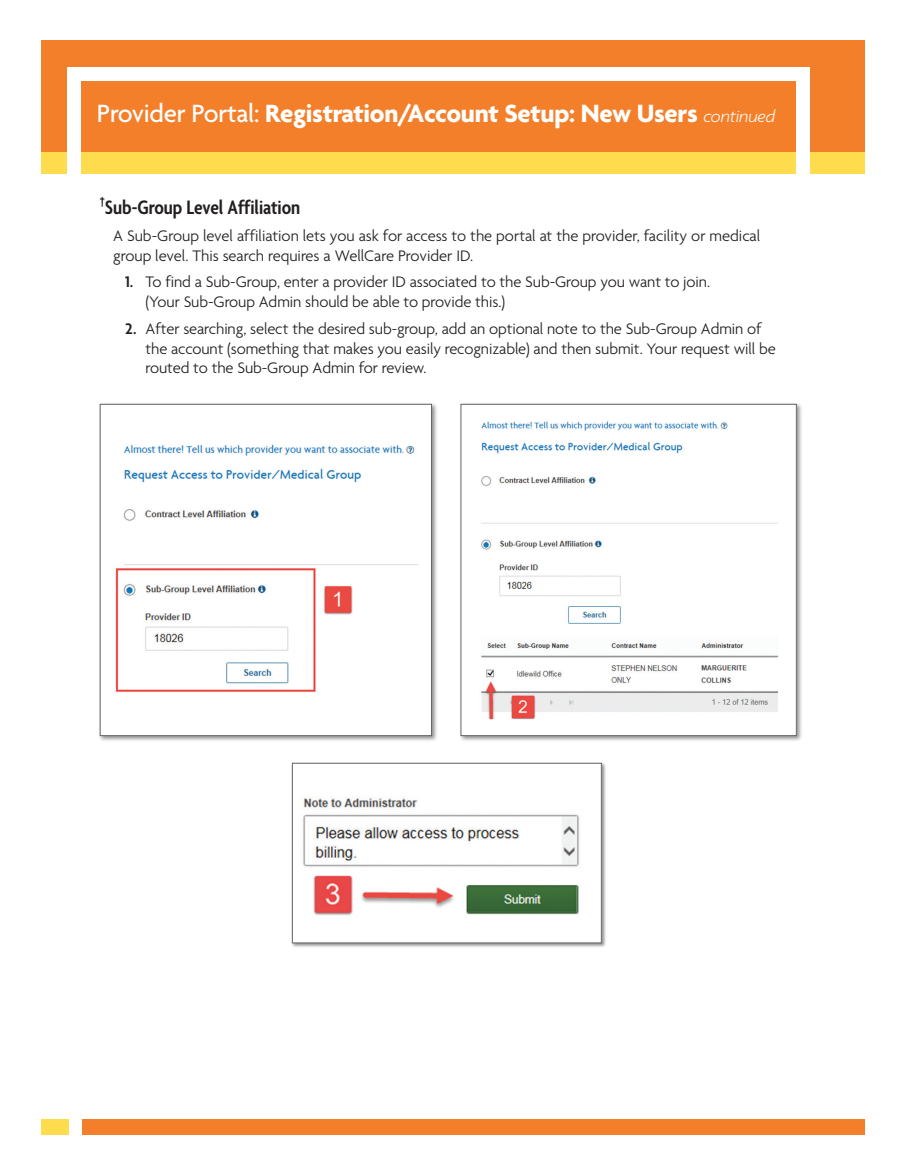
<style>
.page{position:relative;width:905px;height:1175px;background:#fff}
.page>*{position:absolute;margin:0;border:0;box-sizing:border-box;transform-origin:0 0}
.t1{font:700 27px "Agenda";letter-spacing:-.01em;color:#fff}
.t2{font:600 condensed 21px "Agenda";color:#231f20}
.t3{font:300 16.5px/19.8px "Agenda";letter-spacing:-.005em;color:#231f20}
.t4{font:600 12.3px "Agenda";color:#231f20}
.s1{font-weight:500}
.s2{font-weight:300;font-style:italic;font-size:18px}
.s3{font-weight:600}
</style>
<div class="page">
<div style="left:40px;top:40px;width:824px;height:118px;background:#f47f2a"></div>
<div style="left:40px;top:152px;width:824px;height:22px;background:#ffdc4e"></div>
<div style="left:68px;top:68px;width:13px;height:129px;background:#fff"></div>
<div style="left:796px;top:68px;width:13px;height:110px;background:#fff"></div>
<div style="left:68px;top:68px;width:741px;height:13px;background:#fff"></div>
<div style="left:82px;top:1119px;width:782px;height:15px;background:#f47f2a"></div>
<div style="left:41px;top:1119px;width:27px;height:15px;background:#ffdc4e"></div>
<div style="left:459px;top:402px;width:344px;height:340px;background:#231f20;opacity:.5"></div>
<img style="left:462px;top:406px;width:332px;height:323px">
<div style="left:460px;top:404px;width:336px;height:332px;border:1px solid #636366"></div>
<div style="left:98px;top:402px;width:340px;height:340px;background:#231f20;opacity:.5"></div>
<div style="left:100px;top:404px;width:331px;height:331px;background:#fff"></div>
<img style="left:115px;top:444px;width:303px;height:248px">
<div style="left:100px;top:404px;width:332px;height:332px;border:1px solid #636366"></div>
<div style="left:291px;top:762px;width:316px;height:186px;background:#231f20;opacity:.5"></div>
<img style="left:294px;top:765px;width:305px;height:176px">
<div style="left:292px;top:763px;width:309px;height:180px;border:1px solid #636366"></div>
<h1 class="t1" style="left:97px;top:97px;width:679px"><span class="s1">Provider Portal:</span> Registration/Account Setup: New Users <span class="s2">continued</span></h1>
<p class="t4" style="left:100px;top:192px;width:7px">†</p>
<p class="t2" style="left:105px;top:195px;width:197px">Sub-Group Level Affiliation</p>
<p class="t3" style="left:113px;top:225px;width:648px">A Sub-Group level affiliation lets you ask for access to the portal at the provider, facility or medical group level. This search requires a WellCare Provider ID.</p>
<p class="t3" style="left:145px;top:272px;width:566px;text-indent:-20px"><span class="s3">1.</span> To find a Sub-Group, enter a provider ID associated to the Sub-Group you want to join. (Your Sub-Group Admin should be able to provide this.)</p>
<p class="t3" style="left:145px;top:318px;width:631px;text-indent:-20px"><span class="s3">2.</span> After searching, select the desired sub-group, add an optional note to the Sub-Group Admin of the account (something that makes you easily recognizable) and then submit. Your request will be routed to the Sub-Group Admin for review.</p>
</div>
